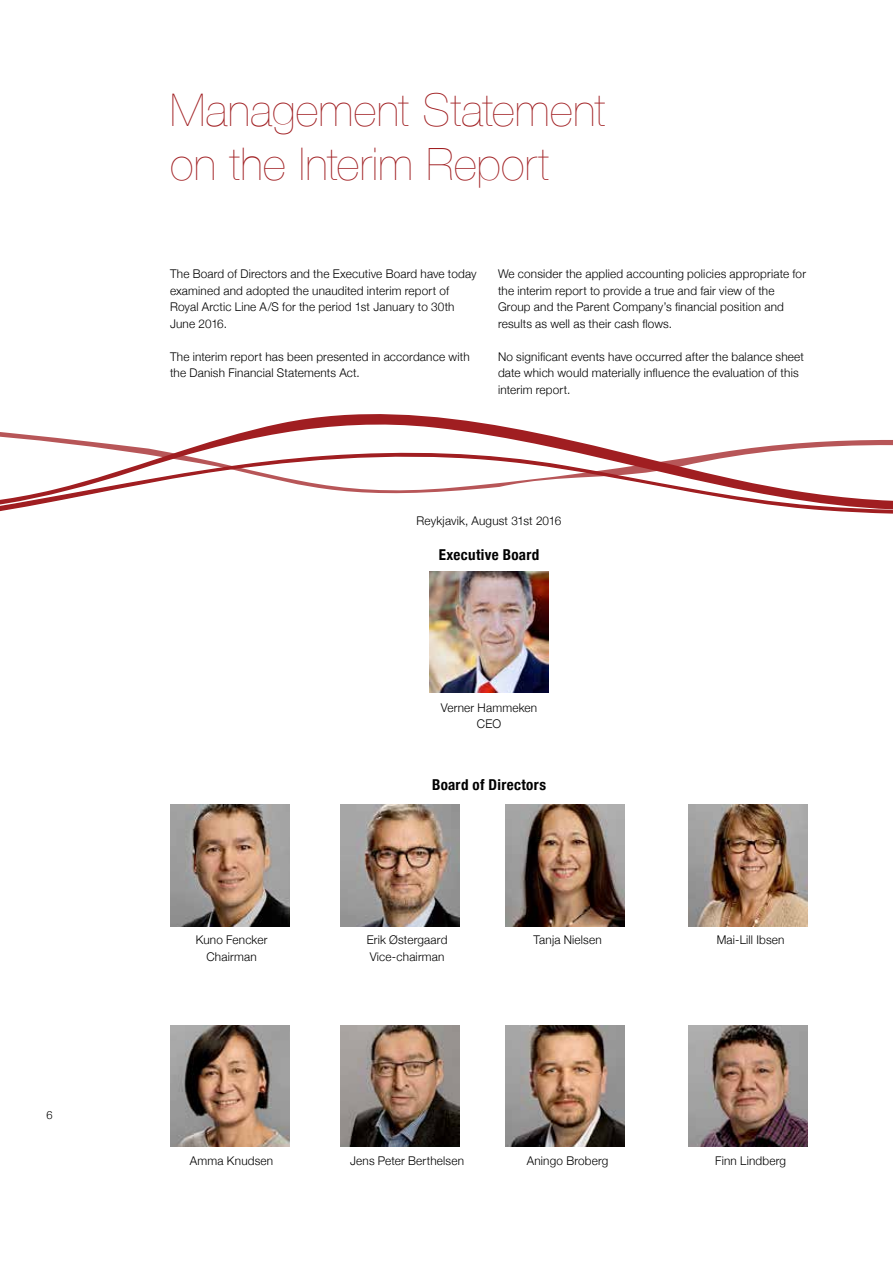
<style>
.page{position:relative;width:893px;height:1263px;background:#fff}
.page>*{position:absolute;margin:0;border:0;box-sizing:border-box;transform-origin:0 0}
.t1{font:200 45px/54px "Helvetica Neue";letter-spacing:.005em;color:#a01e21}
.t2{font:700 condensed 15px "Helvetica Neue";letter-spacing:.02em;color:#000}
.t3{font:300 12px/16.5px "Helvetica Neue";letter-spacing:.015em;color:#000}
.t4{font:300 11.25px "Helvetica Neue";color:#000}
</style>
<div class="page">
<svg style="left:0;top:414px;width:893px;height:100px"></svg>
<img style="left:170px;top:1025px;width:119px;height:121px">
<img style="left:505px;top:1025px;width:119px;height:121px">
<img style="left:341px;top:805px;width:119px;height:121px">
<img style="left:689px;top:1025px;width:119px;height:121px">
<img style="left:341px;top:1025px;width:119px;height:121px">
<img style="left:170px;top:805px;width:119px;height:121px">
<img style="left:689px;top:805px;width:119px;height:121px">
<img style="left:505px;top:805px;width:119px;height:121px">
<img style="left:429px;top:571px;width:119px;height:122px">
<p class="t4" style="left:47px;top:1105px;width:8px">6</p>
<h1 class="t1" style="left:170px;top:82px;width:437px">Management Statement on the Interim Report</h1>
<p class="t3" style="left:170px;top:265px;width:308px">The Board of Directors and the Executive Board have today examined and adopted the unaudited interim report of Royal Arctic Line A/S for the period 1st January to 30th June 2016.</p>
<p class="t3" style="left:170px;top:348px;width:301px">The interim report has been presented in accordance with the Danish Financial Statements Act.</p>
<p class="t3" style="left:498px;top:265px;width:310px">We consider the applied accounting policies appropriate for the interim report to provide a true and fair view of the Group and the Parent Company’s financial position and results as well as their cash flows.</p>
<p class="t3" style="left:498px;top:348px;width:307px">No significant events have occurred after the balance sheet date which would materially influence the evaluation of this interim report.</p>
<p class="t3" style="left:417px;top:512px;width:146px">Reykjavik, August 31st 2016</p>
<p class="t2" style="left:439px;top:542px;width:102px">Executive Board</p>
<p class="t3" style="left:441px;top:698px;width:98px;text-align:center">Verner Hammeken<br>CEO</p>
<p class="t2" style="left:432px;top:773px;width:115px">Board of Directors</p>
<p class="t3" style="left:196px;top:931px;width:73px">Kuno Fencker</p>
<p class="t3" style="left:367px;top:931px;width:82px">Erik Østergaard</p>
<p class="t3" style="left:533px;top:931px;width:70px">Tanja Nielsen</p>
<p class="t3" style="left:717px;top:931px;width:69px">Mai-Lill Ibsen</p>
<p class="t3" style="left:207px;top:947px;width:52px">Chairman</p>
<p class="t3" style="left:370px;top:947px;width:76px">Vice-chairman</p>
<p class="t3" style="left:190px;top:1151px;width:85px">Amma Knudsen</p>
<p class="t3" style="left:350px;top:1151px;width:115px">Jens Peter Berthelsen</p>
<p class="t3" style="left:527px;top:1151px;width:83px">Aningo Broberg</p>
<p class="t3" style="left:715px;top:1151px;width:72px">Finn Lindberg</p>
</div>
